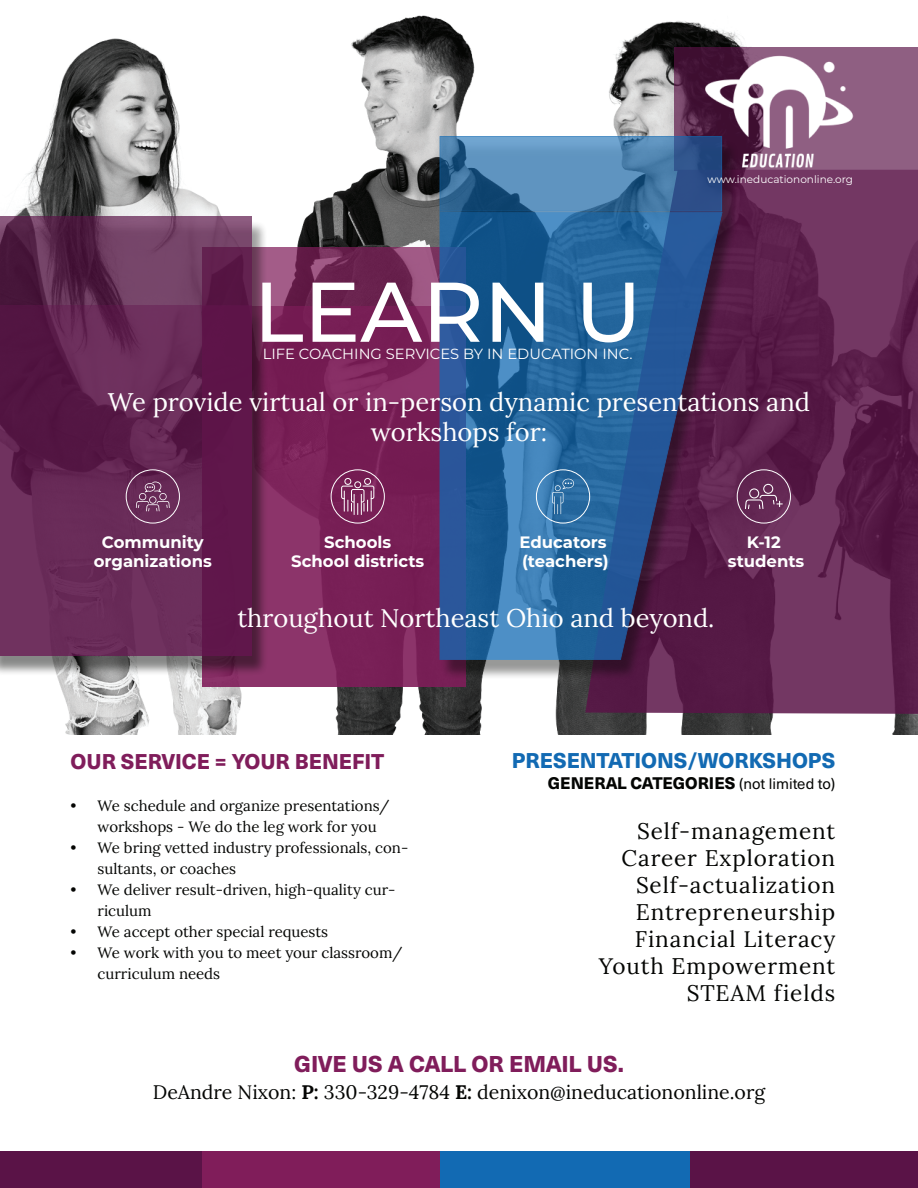
<style>
.page{position:relative;width:918px;height:1188px;background:#fff}
.page>*{position:absolute;margin:0;border:0;box-sizing:border-box;transform-origin:0 0}
.t1{font:500 84.45px "Montserrat";color:#fff}
.t2{font:25.5px/30.6px "Lora";color:#fff;text-align:center}
.t3{font:22.5px/27px "Lora";letter-spacing:.04em;color:#040503;text-align:right}
.t4{font:800 22.5px "Neue Haas Unica W1 G";color:#801d5b}
.t5{font:800 21px "Neue Haas Unica W1 G";color:#126ab3}
.t6{font:800 21px "Neue Haas Unica W1 G";color:#801d5b}
.t7{font:19.5px "Lora";color:#040503}
.t8{font:700 16.5px/19.8px "Montserrat";color:#fff;text-align:center}
.t9{font:800 16.5px "Neue Haas Unica W1 G";color:#040503}
.t10{font:15px/21px "Lora";color:#040503}
.t11{font:14.7px "Montserrat";color:#fff}
.t12{font:10.5px "Montserrat";color:#fff}
.s1{font-weight:400;font-size:15px}
.s2{font-weight:700}
</style>
<div class="page">
<img style="left:14px;top:15px;width:904px;height:719px">
<svg style="left:269px;top:247px;width:171px;height:59px;fill:#69224e"></svg>
<svg style="left:202px;top:306px;width:263px;height:381px;fill:#781f56"></svg>
<div style="left:0;top:220px;width:269px;height:456px;background:#040503;opacity:.55"></div>
<svg style="left:0;top:216px;width:252px;height:89px"></svg>
<svg style="left:0;top:305px;width:252px;height:351px;fill:#672a57"></svg>
<svg style="left:585px;top:171px;width:333px;height:543px"></svg>
<svg style="left:675px;top:47px;width:243px;height:124px;fill:#8f5f82"></svg>
<div style="left:440px;top:140px;width:299px;height:541px;background:#040503;opacity:.55"></div>
<svg style="left:440px;top:212px;width:283px;height:448px"></svg>
<svg style="left:440px;top:136px;width:282px;height:76px"></svg>
<svg style="left:745px;top:484px;width:38px;height:25px"></svg>
<div style="left:737px;top:469px;width:54px;height:54px;border:1px solid #fff;border-radius:50%"></div>
<div style="left:536px;top:469px;width:54px;height:54px;border:1px solid #fff;border-radius:50%"></div>
<svg style="left:552px;top:479px;width:22px;height:35px"></svg>
<div style="left:126px;top:469px;width:54px;height:54px;border:1px solid #fff;border-radius:50%"></div>
<svg style="left:136px;top:482px;width:34px;height:29px"></svg>
<svg style="left:341px;top:478px;width:33px;height:37px"></svg>
<div style="left:331px;top:469px;width:54px;height:54px;border:1px solid #fff;border-radius:50%"></div>
<div style="left:0;top:1151px;width:252px;height:37px;background:#5a1347"></div>
<div style="left:202px;top:1151px;width:263px;height:37px;background:#801d5a"></div>
<div style="left:440px;top:1151px;width:283px;height:37px;background:#126ab3"></div>
<div style="left:690px;top:1151px;width:228px;height:37px;background:#5a1347"></div>
<img style="left:701px;top:52px;width:159px;height:122px">
<h1 class="t1" style="left:253px;top:263px;width:390px">LEARN U</h1>
<p class="t11" style="left:263px;top:348px;width:371px">LIFE COACHING SERVICES BY IN EDUCATION INC.</p>
<p class="t12" style="left:708px;top:176px;width:147px">www.ineducationonline.org</p>
<h2 class="t2" style="left:108px;top:389px;width:704px">We provide virtual or in-person dynamic presentations and workshops for:</h2>
<p class="t8" style="left:94px;top:533px;width:120px">Community organizations</p>
<p class="t8" style="left:291px;top:533px;width:135px">Schools<br>School districts</p>
<p class="t8" style="left:519px;top:533px;width:91px;text-align:left">Educators (teachers)</p>
<h2 class="t2" style="left:237px;top:606px;width:479px">throughout Northeast Ohio and beyond.</h2>
<p class="t8" style="left:728px;top:533px;width:78px">K-12 students</p>
<h3 class="t6" style="left:71px;top:753px;width:315px">OUR SERVICE = YOUR BENEFIT</h3>
<p class="t10" style="left:98px;top:797px;width:294px;text-indent:-27px">• We schedule and organize presentations/ workshops - We do the leg work for you</p>
<p class="t10" style="left:98px;top:839px;width:312px;text-indent:-27px">• We bring vetted industry professionals, con&shy;sultants, or coaches</p>
<p class="t10" style="left:98px;top:881px;width:300px;text-indent:-27px">• We deliver result-driven, high-quality cur&shy;riculum</p>
<p class="t10" style="left:71px;top:923px;width:259px">• We accept other special requests</p>
<p class="t10" style="left:98px;top:944px;width:306px;text-indent:-27px">• We work with you to meet your classroom/ curriculum needs</p>
<h3 class="t5" style="left:512px;top:751px;width:325px">PRESENTATIONS/WORKSHOPS</h3>
<p class="t9" style="left:548px;top:776px;width:289px">GENERAL CATEGORIES <span class="s1">(not limited to)</span></p>
<h3 class="t3" style="left:599px;top:820px;width:238px">Self-management<br>Career Exploration<br>Self-actualization<br>Entrepreneurship<br>Financial Literacy<br>Youth Empowerment<br>STEAM fields</h3>
<h3 class="t4" style="left:294px;top:1055px;width:331px">GIVE US A CALL OR EMAIL US.</h3>
<h3 class="t7" style="left:153px;top:1085px;width:614px">DeAndre Nixon: <span class="s2">P:</span> 330-329-4784 <span class="s2">E:</span> denixon@ineducationonline.org</h3>
</div>
